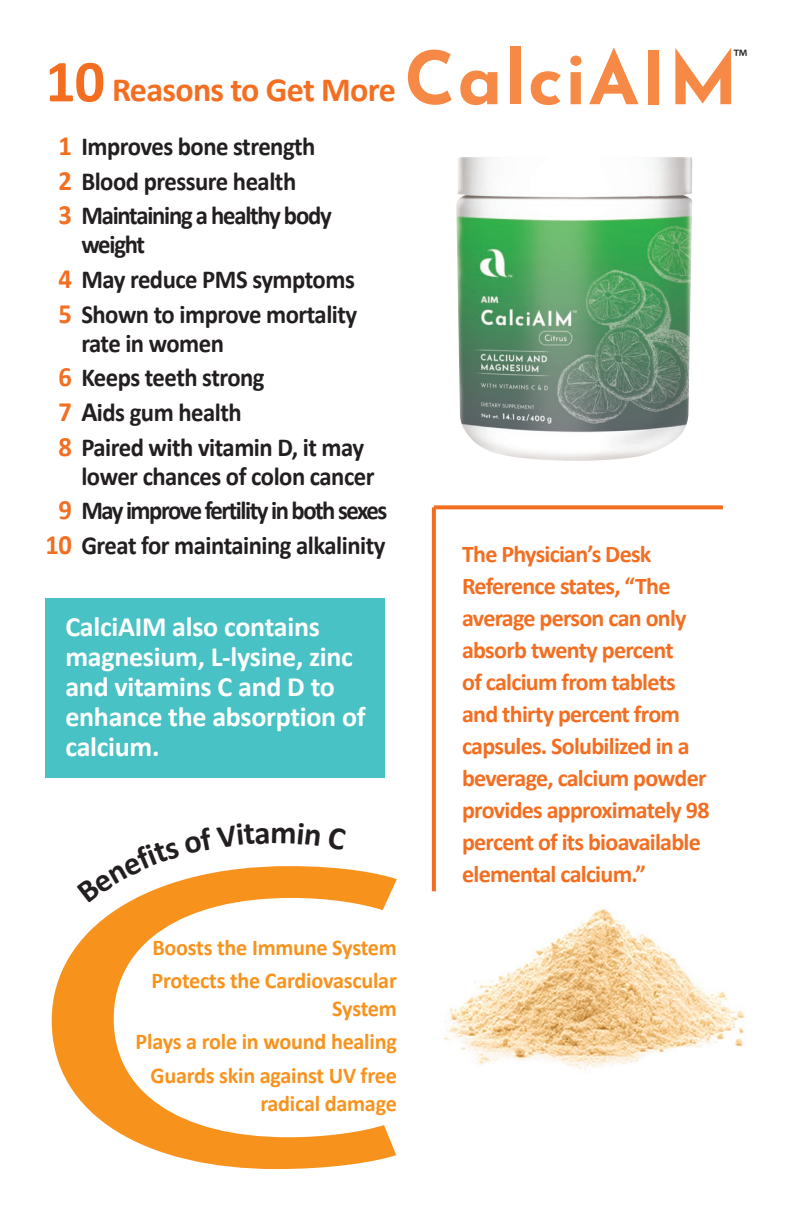
<style>
.page{position:relative;width:792px;height:1224px;background:#fff}
.page>*{position:absolute;margin:0;border:0;box-sizing:border-box;transform-origin:0 0}
.t1{font:700 73.4px "Josefin Sans";letter-spacing:.03em;color:#f68945}
.Headline_4{font:700 34px "Calibri";letter-spacing:-.02em;color:#f36e21}
.Kicker_3{font:700 28px/30px "Calibri";letter-spacing:-.01em;color:#fff}
.Headline_4-2{font:700 26px/29px "Calibri";letter-spacing:-.02em;color:#231f20;scale:.95 1}
.Headline_4-3{font:700 26px "Calibri";letter-spacing:-.06em;color:#231f20;scale:.95 1}
.Headline_4-4{font:700 26px/29px "Calibri";letter-spacing:-.05em;color:#231f20;scale:.95 1}
.Bodytext{font:700 24px/32px "Calibri";letter-spacing:-.03em;color:#f36e21}
.t2{font:22.8px "Myriad Pro";color:#231f20}
.Bodytext_First_Para{font:700 22.6px/27.8px "Calibri";letter-spacing:-.01em;color:#f7931d;text-align:right}
.s1{font-size:60px}
.s2{font-size:28px;color:#f36e21}
.s3{font-size:28px}
</style>
<div class="page">
<img style="left:443px;top:908px;width:302px;height:162px">
<img style="left:456px;top:157px;width:237px;height:304px">
<div style="left:45px;top:598px;width:340px;height:180px;background:#48c2c4"></div>
<svg style="left:52px;top:867px;width:345px;height:302px"></svg>
<svg style="left:432px;top:507px;width:4px;height:384px;background:#f37126"></svg>
<svg style="left:434px;top:505px;width:289px;height:4px"></svg>
<svg style="left:77px;top:866px;width:243px;height:37px"></svg>
<p class="Headline_4" style="left:45px;top:66px;width:352px"><span class="s1">10</span> Reasons to Get More</p>
<p class="Headline_4-2" style="left:58px;top:131px;width:272px"><span class="s2">1</span> Improves bone strength</p>
<p class="Headline_4-2" style="left:58px;top:166px;width:252px"><span class="s2">2</span> Blood pressure health</p>
<p class="Headline_4-4" style="left:81px;top:201px;width:265px;text-indent:-23px"><span class="s2">3</span> Maintaining a healthy body weight</p>
<p class="Headline_4-2" style="left:58px;top:264px;width:314px"><span class="s2">4</span> May reduce PMS symptoms</p>
<p class="Headline_4-2" style="left:81px;top:299px;width:292px;text-indent:-23px"><span class="s2">5</span> Shown to improve mortality rate in women</p>
<p class="Headline_4-2" style="left:58px;top:363px;width:219px"><span class="s2">6</span> Keeps teeth strong</p>
<p class="Headline_4-2" style="left:58px;top:397px;width:194px"><span class="s2">7</span> <span class="s3">A</span>ids gum health</p>
<p class="Headline_4-2" style="left:81px;top:432px;width:310px;text-indent:-23px"><span class="s2">8</span> Paired with vitamin D, it may lower chances of colon cancer</p>
<p class="Headline_4-3" style="left:58px;top:492px;width:348px"><span class="s2">9</span> May improve fertility in both sexes</p>
<p class="Headline_4-2" style="left:45px;top:530px;width:360px"><span class="s2">10</span> Great for maintaining alkalinity</p>
<p class="Kicker_3" style="left:65px;top:611px;width:302px">CalciAIM also contains magnesium, L-lysine, zinc and vitamins C and D to enhance the absorption of calcium.</p>
<p class="t1" style="left:404px;top:13px;width:335px">CalciAIM</p>
<p class="t2" style="left:733px;top:44px;width:16px">™</p>
<p class="Bodytext" style="left:462px;top:538px;width:249px">The Physician’s Desk<br>Reference states, “The average person can only absorb twenty percent<br>of calcium from tablets and thirty percent from capsules. Solubilized in a beverage, calcium powder provides approximately 98 percent of its bioavailable elemental calcium.”</p>
<p class="Bodytext_First_Para" style="left:152px;top:933px;width:246px">Boosts the Immune System</p>
<p class="Bodytext_First_Para" style="left:151px;top:966px;width:247px">Protects the Cardiovascular<br>System</p>
<p class="Bodytext_First_Para" style="left:136px;top:1028px;width:263px">Plays a role in wound healing</p>
<p class="Bodytext_First_Para" style="left:150px;top:1061px;width:248px">Guards skin against UV free radical damage</p>
</div>
